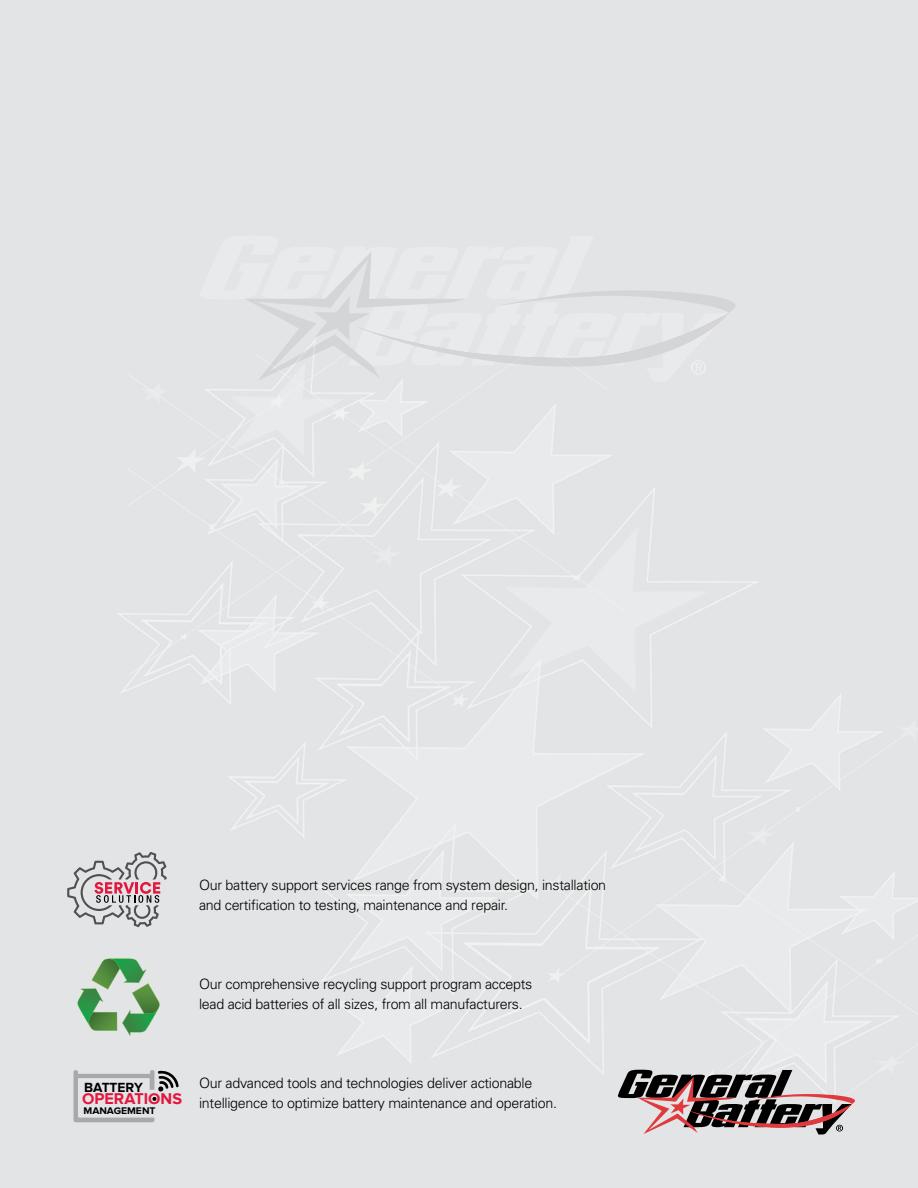
<style>
.page{position:relative;width:918px;height:1188px;background:#e3e4e5}
.page>*{position:absolute;margin:0;border:0;box-sizing:border-box;transform-origin:0 0}
.t1{font:300 14.25px/20px "Univers";letter-spacing:-.02em;color:#000}
.t2{font:700 13.65px "Proxima Nova";color:#000}
.t3{font:700 9.9px "Proxima Nova";color:#000;scale:1.04 1}
</style>
<div class="page">
<svg style="left:67px;top:852px;width:100px;height:75px;background:#c8bdc0"></svg>
<svg style="left:74px;top:1070px;width:105px;height:52px;background:#d0d1d3"></svg>
<svg style="left:77px;top:959px;width:83px;height:77px;background:#97bc99"></svg>
<svg style="left:199px;top:235px;width:538px;height:148px;background:#e3e4e5"></svg>
<svg style="left:618px;top:1070px;width:237px;height:65px;background:#958586"></svg>
<p class="t1" style="left:199px;top:875px;width:409px">Our battery support services range from system design, installation and certification to testing, maintenance and repair.</p>
<p class="t1" style="left:199px;top:974px;width:335px">Our comprehensive recycling support program accepts lead acid batteries of all sizes, from all manufacturers.</p>
<p class="t1" style="left:82px;top:1073px;width:476px;text-indent:117px">Our advanced tools and technologies deliver actionable<br><sup>OPERATIONS</sup> intelligence to optimize battery maintenance and operation.</p>
<p class="t2" style="left:84px;top:1079px;width:60px">BATTERY</p>
<p class="t3" style="left:84px;top:1105px;width:71px">MANAGEMENT</p>
</div>
